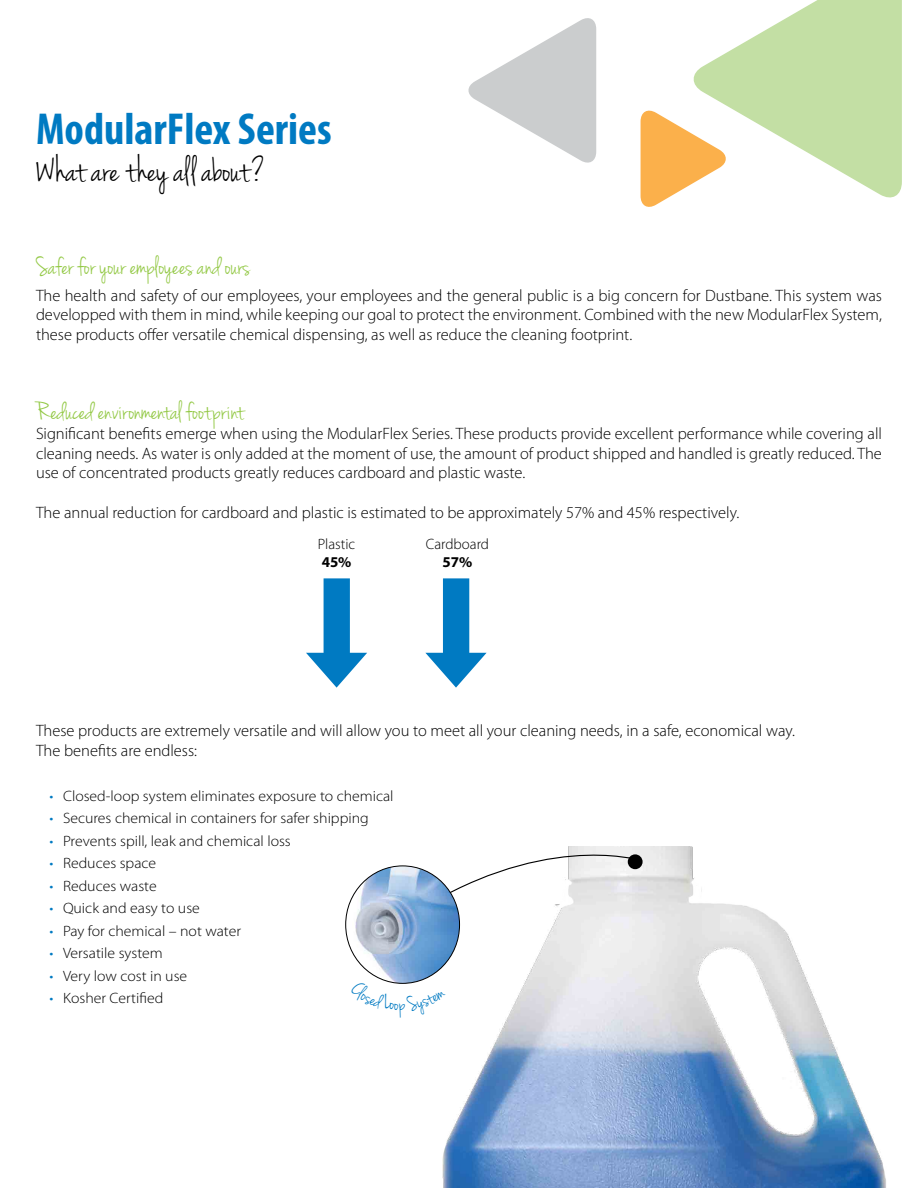
<style>
.page{position:relative;width:918px;height:1188px;background:#fff}
.page>*{position:absolute;margin:0;border:0;box-sizing:border-box;transform-origin:0 0}
.t1{font:700 condensed 45px "Myriad Pro";color:#007ac2}
.t2{font:37.5px "Jenna Sue";color:#000}
.Body{font:27px "Jenna Sue";color:#94c947}
.Body-2{font:300 16.5px/19.8px "Myriad Pro";color:#000;text-align:justify}
.t3{font:300 15px "Myriad Pro";color:#000;scale:1.05 1}
.t4{font:300 15px "Myriad Pro";color:#000}
.t5{font:700 15px "Myriad Pro";color:#000}
.s1{color:#007ac2}
</style>
<div class="page">
<img style="left:395px;top:846px;width:491px;height:342px">
<svg style="left:306px;top:578px;width:61px;height:110px"></svg>
<svg style="left:425px;top:578px;width:62px;height:110px"></svg>
<svg style="left:405px;top:846px;width:235px;height:74px"></svg>
<img style="left:346px;top:866px;width:114px;height:117px">
<div style="left:628px;top:854px;width:15px;height:15px;background:#000;border-radius:50%"></div>
<svg style="left:641px;top:0;width:261px;height:207px"></svg>
<svg style="left:468px;top:18px;width:128px;height:145px"></svg>
<svg style="left:350px;top:980px;width:96px;height:38px"></svg>
<p class="t1" style="left:36px;top:100px;width:297px">ModularFlex Series</p>
<p class="t2" style="left:36px;top:149px;width:231px">What are they all about?</p>
<p class="Body" style="left:36px;top:251px;width:216px">Safer for your employees and ours</p>
<p class="Body-2" style="left:36px;top:285px;width:847px">The health and safety of our employees, your employees and the general public is a big concern for Dustbane. This system was developped with them in mind, while keeping our goal to protect the environment. Combined with the new ModularFlex System, these products offer versatile chemical dispensing, as well as reduce the cleaning footprint.</p>
<p class="Body" style="left:36px;top:396px;width:209px">Reduced environmental footprint</p>
<p class="Body-2" style="left:36px;top:423px;width:848px">Significant benefits emerge when using the ModularFlex Series. These products provide excellent performance while covering all cleaning needs. As water is only added at the moment of use, the amount of product shipped and handled is greatly reduced. The use of concentrated products greatly reduces cardboard and plastic waste.</p>
<p class="Body-2" style="left:36px;top:502px;width:705px">The annual reduction for cardboard and plastic is estimated to be approximately 57% and 45% respectively.</p>
<p class="t4" style="left:318px;top:535px;width:39px">Plastic</p>
<p class="t5" style="left:322px;top:552px;width:31px">45%</p>
<p class="t4" style="left:426px;top:535px;width:65px">Cardboard</p>
<p class="t5" style="left:443px;top:552px;width:31px">57%</p>
<p class="Body-2" style="left:36px;top:721px;width:760px">These products are extremely versatile and will allow you to meet all your cleaning needs, in a safe, economical way.</p>
<p class="Body-2" style="left:36px;top:740px;width:163px">The benefits are endless:</p>
<p class="t3" style="left:50px;top:787px;width:329px"><span class="s1">•</span> Closed-loop system eliminates exposure to chemical</p>
<p class="t3" style="left:50px;top:809px;width:306px"><span class="s1">•</span> Secures chemical in containers for safer shipping</p>
<p class="t3" style="left:50px;top:832px;width:231px"><span class="s1">•</span> Prevents spill, leak and chemical loss</p>
<p class="t3" style="left:50px;top:854px;width:103px"><span class="s1">•</span> Reduces space</p>
<p class="t3" style="left:50px;top:877px;width:104px"><span class="s1">•</span> Reduces waste</p>
<p class="t3" style="left:50px;top:899px;width:145px"><span class="s1">•</span> Quick and easy to use</p>
<p class="t3" style="left:50px;top:922px;width:184px"><span class="s1">•</span> Pay for chemical – not water</p>
<p class="t3" style="left:50px;top:944px;width:109px"><span class="s1">•</span> Versatile system</p>
<p class="t3" style="left:50px;top:967px;width:133px"><span class="s1">•</span> Very low cost in use</p>
<p class="t3" style="left:50px;top:989px;width:110px"><span class="s1">•</span> Kosher Certified</p>
</div>
